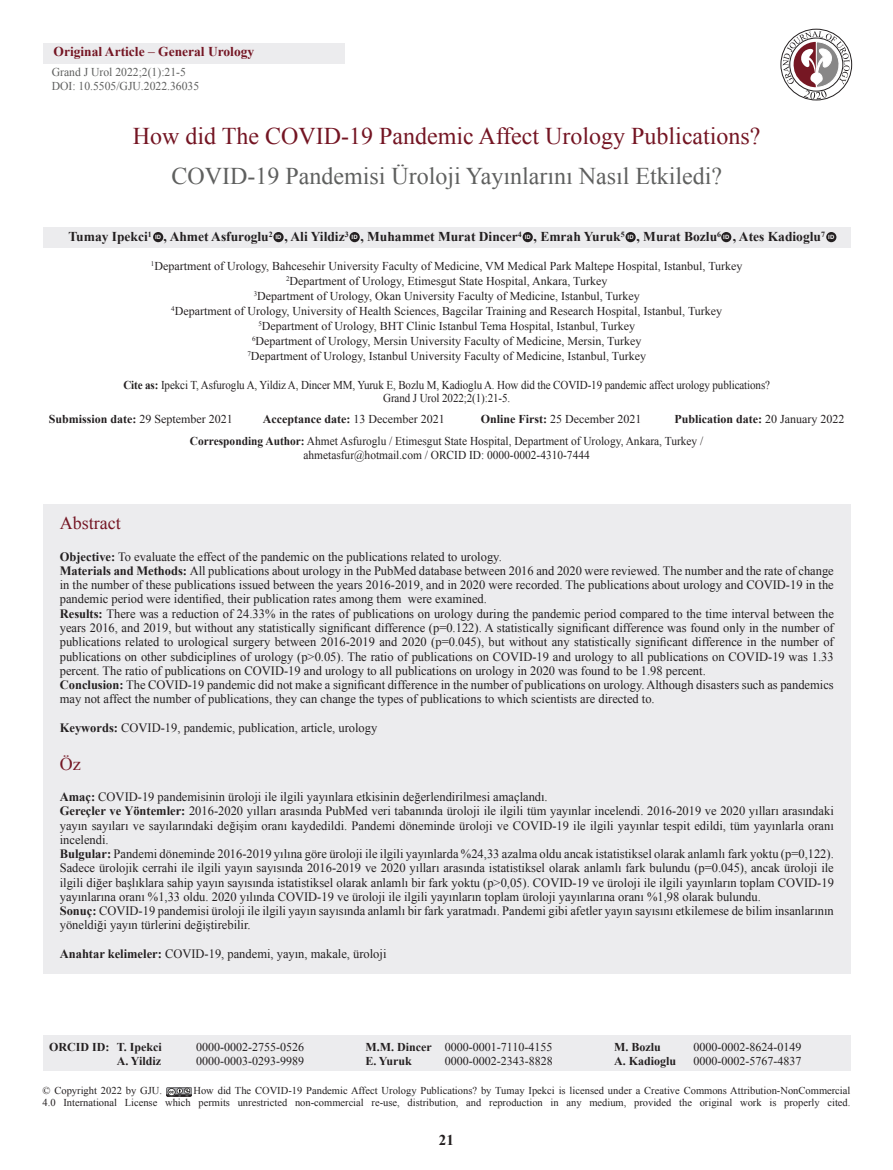
<style>
.page{position:relative;width:893px;height:1170px;background:#fff}
.page>*{position:absolute;margin:0;border:0;box-sizing:border-box;transform-origin:0 0}
.t1{font:24px "Times New Roman";color:#741523}
.t2{font:24px "Times New Roman";color:#5f605f}
.Bordo_yazı_için_basl{font:18px "Times New Roman";color:#741523}
.t3{font:700 15px "Times New Roman";color:#231f20}
.t4{font:700 13.5px "Times New Roman";color:#231f20}
.t5{font:700 13.5px "Times New Roman";color:#741523}
.yazı{font:12.75px/14.2px "Times New Roman";color:#231f20;text-align:justify}
.t6{font:12px "Times New Roman";color:#231f20}
.t7{font:12px "Times New Roman";color:#231f20;scale:.92 1}
.t8{font:12px "Times New Roman";color:#231f20;scale:.95 1}
.t9{font:700 12px "Times New Roman";color:#231f20}
.t10{font:12px "Times New Roman";color:#5f605f}
.t11{font:10.5px/12px "Times New Roman";color:#231f20;text-align:right}
.t12{font:700 6.75px "Calibri";color:#fff}
.s1{font-weight:400}
.s2{font-weight:700}
</style>
<div class="page">
<div style="left:781px;top:29px;width:71px;height:71px;border:1px solid #231f20;border-radius:50%"></div>
<svg style="left:783px;top:31px;width:67px;height:68px"></svg>
<div style="left:43px;top:504px;width:808px;height:470px;background:#ececee"></div>
<div style="left:43px;top:43px;width:301px;height:20px;background:#ececee"></div>
<div style="left:43px;top:227px;width:808px;height:21px;background:#ececee"></div>
<div style="left:153px;top:232px;width:10px;height:10px;background:#231f20;border-radius:50%"></div>
<div style="left:273px;top:232px;width:11px;height:10px;background:#231f20;border-radius:50%"></div>
<div style="left:350px;top:232px;width:10px;height:10px;background:#231f20;border-radius:50%"></div>
<div style="left:523px;top:232px;width:10px;height:10px;background:#231f20;border-radius:50%"></div>
<div style="left:625px;top:232px;width:11px;height:10px;background:#231f20;border-radius:50%"></div>
<div style="left:721px;top:232px;width:10px;height:10px;background:#231f20;border-radius:50%"></div>
<div style="left:826px;top:232px;width:10px;height:10px;background:#231f20;border-radius:50%"></div>
<div style="left:43px;top:1035px;width:808px;height:36px;background:#ececee"></div>
<img style="left:166px;top:1087px;width:25px;height:9px">
<p class="t5" style="left:54px;top:42px;width:202px">Original Article <span class="s1">–</span> General Urology</p>
<p class="t10" style="left:52px;top:64px;width:136px">Grand J Urol 2022;2(1):21-5</p>
<p class="t10" style="left:52px;top:78px;width:149px">DOI: 10.5505/GJU.2022.36035</p>
<p class="t1" style="left:133px;top:120px;width:629px">How did The COVID-19 Pandemic Affect Urology Publications?</p>
<p class="t2" style="left:171px;top:160px;width:552px">COVID-19 Pandemisi Üroloji Yayınlarını Nasıl Etkiledi?</p>
<p class="t4" style="left:69px;top:227px;width:758px">Tumay Ipekci<sup>1</sup> , Ahmet Asfuroglu<sup>2</sup> , Ali Yildiz<sup>3</sup> , Muhammet Murat Dincer<sup>4</sup> , Emrah Yuruk<sup>5</sup> , Murat Bozlu<sup>6</sup> , Ates Kadioglu<sup>7</sup></p>
<p class="t6" style="left:151px;top:258px;width:593px"><sup>1</sup>Department of Urology, Bahcesehir University Faculty of Medicine, VM Medical Park Maltepe Hospital, Istanbul, Turkey</p>
<p class="t6" style="left:286px;top:273px;width:323px"><sup>2</sup>Department of Urology, Etimesgut State Hospital, Ankara, Turkey</p>
<p class="t6" style="left:254px;top:288px;width:387px"><sup>3</sup>Department of Urology, Okan University Faculty of Medicine, Istanbul, Turkey</p>
<p class="t6" style="left:171px;top:303px;width:552px"><sup>4</sup>Department of Urology, University of Health Sciences, Bagcilar Training and Research Hospital, Istanbul, Turkey</p>
<p class="t6" style="left:258px;top:318px;width:378px"><sup>5</sup>Department of Urology, BHT Clinic Istanbul Tema Hospital, Istanbul, Turkey</p>
<p class="t6" style="left:252px;top:333px;width:391px"><sup>6</sup>Department of Urology, Mersin University Faculty of Medicine, Mersin, Turkey</p>
<p class="t6" style="left:247px;top:348px;width:400px"><sup>7</sup>Department of Urology, Istanbul University Faculty of Medicine, Istanbul, Turkey</p>
<p class="t7" style="left:123px;top:376px;width:704px"><span class="s2">Cite as:</span> Ipekci T, Asfuroglu A, Yildiz A, Dincer MM, Yuruk E, Bozlu M, Kadioglu A. How did the COVID-19 pandemic affect urology publications?</p>
<p class="t7" style="left:383px;top:390px;width:140px">Grand J Urol 2022;2(1):21-5.</p>
<p class="t9" style="left:49px;top:411px;width:186px">Submission date: <span class="s1">29 September 2021</span></p>
<p class="t9" style="left:263px;top:411px;width:183px">Acceptance date: <span class="s1">13 December 2021</span></p>
<p class="t6" style="left:481px;top:411px;width:162px"><span class="s2">Online First:</span> 25 December 2021</p>
<p class="t9" style="left:675px;top:411px;width:171px">Publication date: <span class="s1">20 January 2022</span></p>
<p class="t12" style="left:155px;top:233px;width:8px">ID</p>
<p class="t12" style="left:275px;top:233px;width:8px">ID</p>
<p class="t12" style="left:352px;top:233px;width:8px">ID</p>
<p class="t12" style="left:525px;top:233px;width:8px">ID</p>
<p class="t12" style="left:628px;top:233px;width:8px">ID</p>
<p class="t12" style="left:723px;top:233px;width:8px">ID</p>
<p class="t12" style="left:828px;top:233px;width:8px">ID</p>
<p class="t8" style="left:190px;top:433px;width:542px"><span class="s2">Corresponding Author:</span> Ahmet Asfuroglu / Etimesgut State Hospital, Department of Urology, Ankara, Turkey /</p>
<p class="t8" style="left:303px;top:446px;width:303px">ahmetasfur@hotmail.com / ORCID ID: 0000-0002-4310-7444</p>
<p class="Bordo_yazı_için_basl" style="left:60px;top:511px;width:62px">Abstract</p>
<p class="yazı" style="left:60px;top:549px;width:444px"><span class="s2">Objective:</span> To evaluate the effect of the pandemic on the publications related to urology.</p>
<p class="yazı" style="left:60px;top:563px;width:775px"><span class="s2">Materials and Methods:</span> All publications about urology in the PubMed database between 2016 and 2020 were reviewed. The number and the rate of change in the number of these publications issued between the years 2016-2019, and in 2020 were recorded. The publications about urology and COVID-19 in the pandemic period were identified, their publication rates among them were examined.</p>
<p class="yazı" style="left:60px;top:606px;width:776px"><span class="s2">Results:</span> There was a reduction of 24.33% in the rates of publications on urology during the pandemic period compared to the time interval between the years 2016, and 2019, but without any statistically significant difference (p=0.122). A statistically significant difference was found only in the number of publications related to urological surgery between 2016-2019 and 2020 (p=0.045), but without any statistically significant difference in the number of publications on other subdiciplines of urology (p&gt;0.05). The ratio of publications on COVID-19 and urology to all publications on COVID-19 was 1.33 percent. The ratio of publications on COVID-19 and urology to all publications on urology in 2020 was found to be 1.98 percent.</p>
<p class="yazı" style="left:60px;top:677px;width:775px"><span class="s2">Conclusion:</span> The COVID-19 pandemic did not make a significant difference in the number of publications on urology. Although disasters such as pandemics may not affect the number of publications, they can change the types of publications to which scientists are directed to.</p>
<p class="yazı" style="left:60px;top:720px;width:319px"><span class="s2">Keywords:</span> COVID-19, pandemic, publication, article, urology</p>
<p class="Bordo_yazı_için_basl" style="left:60px;top:751px;width:22px">Öz</p>
<p class="yazı" style="left:60px;top:789px;width:489px"><span class="s2">Amaç:</span> COVID-19 pandemisinin üroloji ile ilgili yayınlara etkisinin değerlendirilmesi amaçlandı.</p>
<p class="yazı" style="left:60px;top:803px;width:775px"><span class="s2">Gereçler ve Yöntemler:</span> 2016-2020 yılları arasında PubMed veri tabanında üroloji ile ilgili tüm yayınlar incelendi. 2016-2019 ve 2020 yılları arasındaki yayın sayıları ve sayılarındaki değişim oranı kaydedildi. Pandemi döneminde üroloji ve COVID-19 ile ilgili yayınlar tespit edildi, tüm yayınlarla oranı incelendi.</p>
<p class="yazı" style="left:60px;top:846px;width:776px"><span class="s2">Bulgular:</span> Pandemi döneminde 2016-2019 yılına göre üroloji ile ilgili yayınlarda %24,33 azalma oldu ancak istatistiksel olarak anlamlı fark yoktu (p=0,122).<br>Sadece ürolojik cerrahi ile ilgili yayın sayısında 2016-2019 ve 2020 yılları arasında istatistiksel olarak anlamlı fark bulundu (p=0.045), ancak üroloji ile ilgili diğer başlıklara sahip yayın sayısında istatistiksel olarak anlamlı bir fark yoktu (p&gt;0,05). COVID-19 ve üroloji ile ilgili yayınların toplam COVID-19 yayınlarına oranı %1,33 oldu. 2020 yılında COVID-19 ve üroloji ile ilgili yayınların toplam üroloji yayınlarına oranı %1,98 olarak bulundu.</p>
<p class="yazı" style="left:60px;top:903px;width:775px"><span class="s2">Sonuç:</span> COVID-19 pandemisi üroloji ile ilgili yayın sayısında anlamlı bir fark yaratmadı. Pandemi gibi afetler yayın sayısını etkilemese de bilim insanlarının yöneldiği yayın türlerini değiştirebilir.</p>
<p class="yazı" style="left:60px;top:946px;width:328px"><span class="s2">Anahtar kelimeler:</span> COVID-19, pandemi, yayın, makale, üroloji</p>
<p class="t9" style="left:49px;top:1038px;width:62px">ORCID ID:</p>
<p class="t9" style="left:117px;top:1038px;width:47px">T. Ipekci</p>
<p class="t6" style="left:196px;top:1039px;width:109px">0000-0002-2755-0526</p>
<p class="t9" style="left:117px;top:1052px;width:46px">A. Yildiz</p>
<p class="t6" style="left:196px;top:1052px;width:109px">0000-0003-0293-9989</p>
<p class="t6" style="left:365px;top:1039px;width:189px"><span class="s2">M.M. Dincer</span> 0000-0001-7110-4155</p>
<p class="t9" style="left:365px;top:1052px;width:48px">E. Yuruk</p>
<p class="t6" style="left:445px;top:1052px;width:109px">0000-0002-2343-8828</p>
<p class="t9" style="left:614px;top:1038px;width:48px">M. Bozlu</p>
<p class="t6" style="left:694px;top:1039px;width:109px">0000-0002-8624-0149</p>
<p class="t9" style="left:614px;top:1052px;width:64px">A. Kadioglu</p>
<p class="t6" style="left:694px;top:1052px;width:109px">0000-0002-5767-4837</p>
<p class="t11" style="left:43px;top:1084px;width:809px">How did The COVID-19 Pandemic Affect Urology Publications? by Tumay Ipekci is licensed under a Creative Commons Attribution-NonCommercial<br>4.0 International License which permits unrestricted non-commercial re-use, distribution, and reproduction in any medium, provided the original work is properly cited.</p>
<p class="t11" style="left:43px;top:1084px;width:121px">© Copyright 2022 by GJU.</p>
<p class="t3" style="left:439px;top:1129px;width:16px">21</p>
</div>
